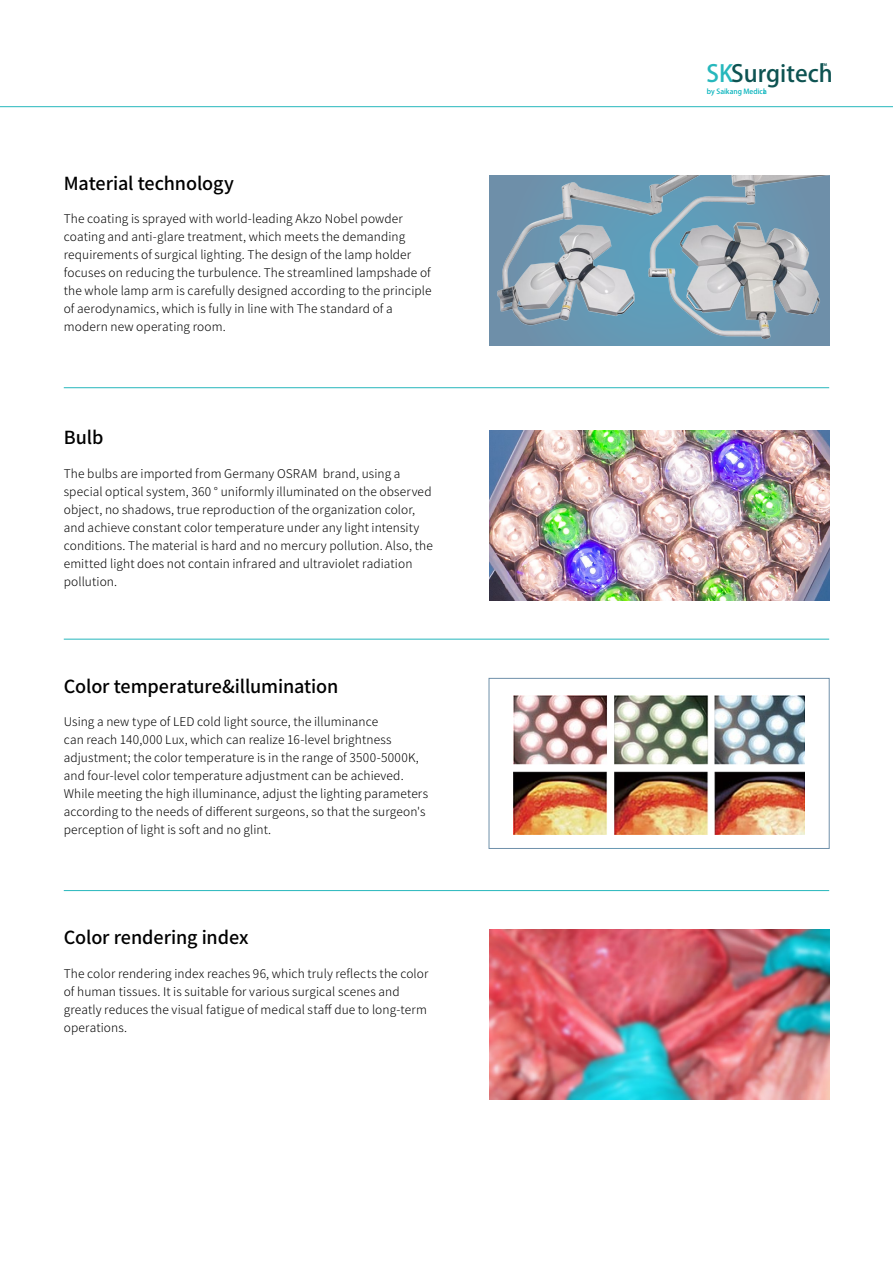
<style>
.page{position:relative;width:893px;height:1263px;background:#fff}
.page>*{position:absolute;margin:0;border:0;box-sizing:border-box;transform-origin:0 0}
.t1{font:23.25px "Adobe Heiti Std";color:#0e5352}
.t2{font:500 18px "Noto Sans CJ Ksc";letter-spacing:-.01em;color:#000}
.t3{font:300 12px/18px "Noto Sans CJ Ksc";letter-spacing:.01em;color:#000}
.t4{font:8.7px "Adobe Heiti Std";color:#0e5352}
.t5{font:7.05px "Adobe Heiti Std";color:#00b2bb}
.s1{color:#26b7bc}
</style>
<div class="page">
<hr style="left:64px;top:387px;width:765px;height:1px;background:#26b7bc">
<hr style="left:64px;top:639px;width:765px;height:1px;background:#26b7bc">
<hr style="left:64px;top:890px;width:765px;height:1px;background:#26b7bc">
<img style="left:489px;top:430px;width:340px;height:170px">
<img style="left:489px;top:929px;width:340px;height:171px">
<div style="left:489px;top:175px;width:340px;height:170px;background:#6e8fa9"></div>
<img style="left:498px;top:175px;width:331px;height:163px">
<img style="left:514px;top:695px;width:290px;height:140px">
<div style="left:489px;top:678px;width:340px;height:171px;border:1px solid #fff"></div>
<hr style="left:0;top:106px;width:893px;height:1px;background:#26b7bc">
<h2 class="t2" style="left:64px;top:173px;width:172px">Material technology</h2>
<p class="t3" style="left:64px;top:210px;width:369px">The coating is sprayed with world-leading Akzo N obel powder coating and anti-glare treatment, which meets the demanding requirements of surgical lighting. The design of the lamp holder focuses on reducing the turbulence. The streamlined lampshade of the whole lamp arm is carefully designed according to the principle of aerodynamics, which is fully in line with The standard of a modern new operating room.</p>
<h2 class="t2" style="left:64px;top:428px;width:41px">Bulb</h2>
<p class="t3" style="left:64px;top:465px;width:371px">The bulbs are imported from Germany OSRAM brand, using a special optical system, 360 ° uniformly illuminated on the observed object, no shadows, true reproduction of the organization color, and achieve constant color temperature under any light intensity conditions. The material is hard and no mercury pollution. Also, the emitted light does not contain infrared and ultraviolet radiation pollution.</p>
<h2 class="t2" style="left:64px;top:676px;width:276px">Color temperature&amp;illumination</h2>
<p class="t3" style="left:64px;top:713px;width:366px">Using a new type of LED cold light source, the illuminance<br>can reach 140,000 Lux, which can realize 16-level brightness adjustment; the color temperature is in the range of 3500-5000K, and four-level color temperature adjustment can be achieved.<br>While meeting the high illuminance, adjust the lighting parameters according to the needs of different surgeons, so that the surgeon's perception of light is soft and no glint.</p>
<h2 class="t2" style="left:64px;top:927px;width:186px">Color rendering index</h2>
<p class="t3" style="left:64px;top:964px;width:366px">The color rendering index reaches 96, which truly reflects the color of human tissues. It is suitable for various surgical scenes and greatly reduces the visual fatigue of medical staff due to long-term operations.</p>
<h1 class="t1" style="left:707px;top:59px;width:128px"><span class="s1">SK</span>Surgitech</h1>
<p class="t4" style="left:821px;top:62px;width:7px">™</p>
<p class="t5" style="left:707px;top:87px;width:61px">by Saikang Medical</p>
</div>
